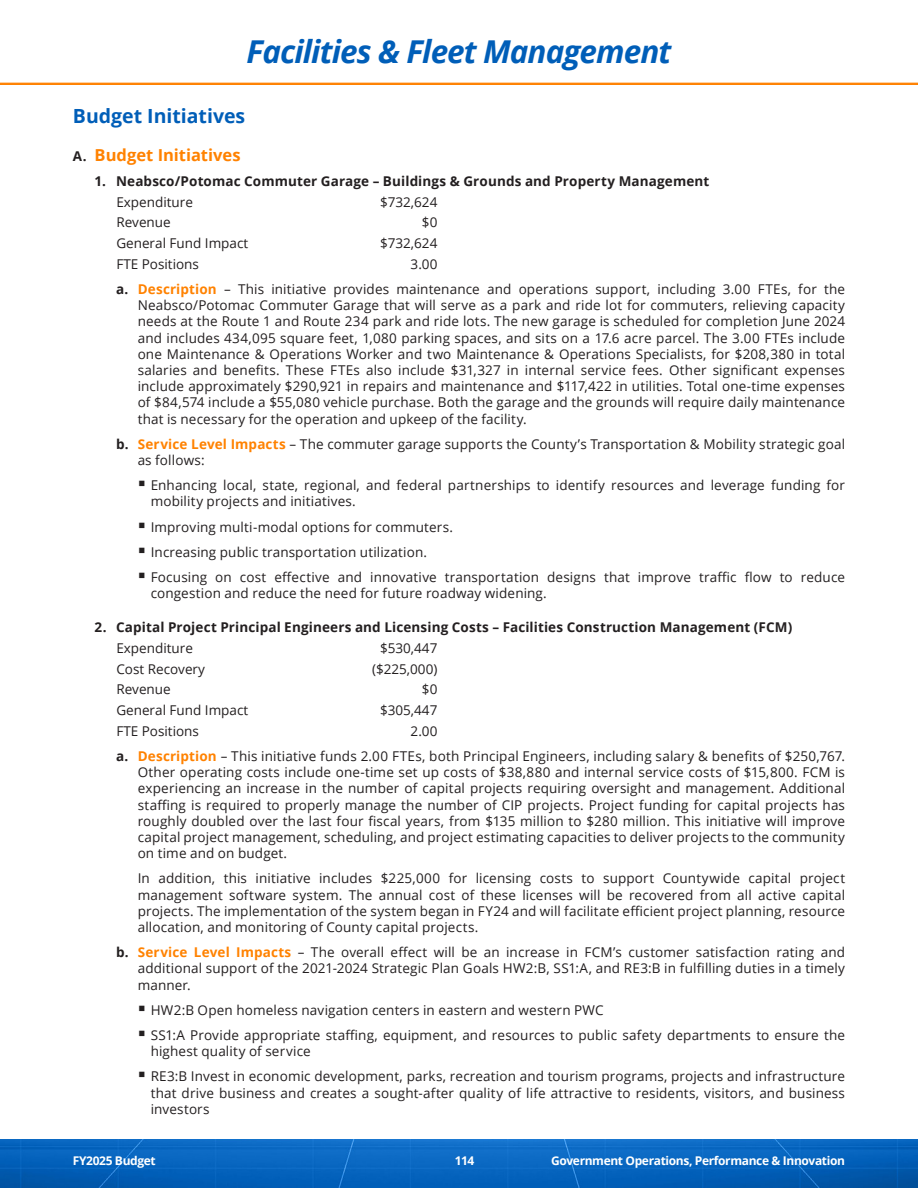
<style>
.page{position:relative;width:918px;height:1188px;background:#fff}
.page>*{position:absolute;margin:0;border:0;box-sizing:border-box;transform-origin:0 0}
.t1{font:italic 700 31.5px "Open Sans";letter-spacing:-.03em;color:#005eb8}
.Heading_L1{font:700 19.5px "Open Sans";color:#005eb8}
.t2{font:700 16.5px "Open Sans";color:#ff8200}
.A1a_List{font:13.5px/16.2px "Open Sans";letter-spacing:.01em;color:#231f20;text-align:justify}
.BI_Tabs{font:13.5px "Open Sans";color:#231f20}
.t3{font:700 13.5px "Open Sans";letter-spacing:.01em;color:#231f20}
.t4{font:700 12px "Open Sans";letter-spacing:-.03em;color:#fff}
.s1{font-size:13.5px;color:#231f20}
.s2{font-weight:700}
.s3{font-weight:700;color:#ff8200}
</style>
<div class="page">
<img style="left:0;top:82px;width:918px;height:3px">
<img style="left:0;top:1139px;width:918px;height:49px">
<p class="t1" style="left:247px;top:29px;width:426px">Facilities &amp; Fleet Management</p>
<p class="Heading_L1" style="left:73px;top:102px;width:174px">Budget Initiatives</p>
<p class="t2" style="left:73px;top:143px;width:169px"><span class="s1">A.</span> Budget Initiatives</p>
<p class="t3" style="left:94px;top:171px;width:616px">1. Neabsco/Potomac Commuter Garage – Buildings &amp; Grounds and Property Management</p>
<p class="BI_Tabs" style="left:116px;top:192px;width:78px">Expenditure</p>
<p class="BI_Tabs" style="left:380px;top:192px;width:59px">$732,624</p>
<p class="BI_Tabs" style="left:116px;top:213px;width:56px">Revenue</p>
<p class="BI_Tabs" style="left:422px;top:213px;width:17px">$0</p>
<p class="BI_Tabs" style="left:116px;top:234px;width:133px">General Fund Impact</p>
<p class="BI_Tabs" style="left:380px;top:234px;width:59px">$732,624</p>
<p class="BI_Tabs" style="left:116px;top:255px;width:84px">FTE Positions</p>
<p class="BI_Tabs" style="left:411px;top:255px;width:28px">3.00</p>
<p class="A1a_List" style="left:138px;top:281px;width:709px;text-indent:-22px"><span class="s2">a.</span> <span class="s3">Description</span> – This initiative provides maintenance and operations support, including 3.00 FTEs, for the Neabsco/Potomac Commuter Garage that will serve as a park and ride lot for commuters, relieving capacity needs at the Route 1 and Route 234 park and ride lots. The new garage is scheduled for completion June 2024 and includes 434,095 square feet, 1,080 parking spaces, and sits on a 17.6 acre parcel. The 3.00 FTEs include one Maintenance &amp; Operations Worker and two Maintenance &amp; Operations Specialists, for $208,380 in total salaries and benefits. These FTEs also include $31,327 in internal service fees. Other significant expenses include approximately $290,921 in repairs and maintenance and $117,422 in utilities. Total one-time expenses of $84,574 include a $55,080 vehicle purchase. Both the garage and the grounds will require daily maintenance that is necessary for the operation and upkeep of the facility.</p>
<p class="A1a_List" style="left:138px;top:435px;width:709px;text-indent:-22px"><span class="s2">b.</span> <span class="s3">Service Level Impacts</span> – The commuter garage supports the County’s Transportation &amp; Mobility strategic goal as follows:</p>
<p class="A1a_List" style="left:151px;top:477px;width:696px;text-indent:-13px">▪ Enhancing local, state, regional, and federal partnerships to identify resources and leverage funding for mobility projects and initiatives.</p>
<p class="A1a_List" style="left:138px;top:518px;width:317px">▪ Improving multi-modal options for commuters.</p>
<p class="A1a_List" style="left:138px;top:543px;width:291px">▪ Increasing public transportation utilization.</p>
<p class="A1a_List" style="left:151px;top:569px;width:696px;text-indent:-13px">▪ Focusing on cost effective and innovative transportation designs that improve traffic flow to reduce congestion and reduce the need for future roadway widening.</p>
<p class="t3" style="left:94px;top:618px;width:699px">2. Capital Project Principal Engineers and Licensing Costs – Facilities Construction Management (FCM)</p>
<p class="BI_Tabs" style="left:116px;top:639px;width:78px">Expenditure</p>
<p class="BI_Tabs" style="left:380px;top:639px;width:59px">$530,447</p>
<p class="BI_Tabs" style="left:116px;top:660px;width:90px">Cost Recovery</p>
<p class="BI_Tabs" style="left:372px;top:660px;width:67px">($225,000)</p>
<p class="BI_Tabs" style="left:116px;top:680px;width:56px">Revenue</p>
<p class="BI_Tabs" style="left:422px;top:680px;width:17px">$0</p>
<p class="BI_Tabs" style="left:116px;top:701px;width:133px">General Fund Impact</p>
<p class="BI_Tabs" style="left:380px;top:701px;width:59px">$305,447</p>
<p class="BI_Tabs" style="left:116px;top:722px;width:84px">FTE Positions</p>
<p class="BI_Tabs" style="left:411px;top:722px;width:28px">2.00</p>
<p class="A1a_List" style="left:138px;top:748px;width:709px;text-indent:-22px"><span class="s2">a.</span> <span class="s3">Description</span> – This initiative funds 2.00 FTEs, both Principal Engineers, including salary &amp; benefits of $250,767.<br>Other operating costs include one-time set up costs of $38,880 and internal service costs of $15,800. FCM is experiencing an increase in the number of capital projects requiring oversight and management. Additional staffing is required to properly manage the number of CIP projects. Project funding for capital projects has roughly doubled over the last four fiscal years, from $135 million to $280 million. This initiative will improve capital project management, scheduling, and project estimating capacities to deliver projects to the community on time and on budget.</p>
<p class="A1a_List" style="left:138px;top:870px;width:709px">In addition, this initiative includes $225,000 for licensing costs to support Countywide capital project management software system. The annual cost of these licenses will be recovered from all active capital projects. The implementation of the system began in FY24 and will facilitate efficient project planning, resource allocation, and monitoring of County capital projects.</p>
<p class="A1a_List" style="left:138px;top:944px;width:709px;text-indent:-22px"><span class="s2">b.</span> <span class="s3">Service Level Impacts</span> – The overall effect will be an increase in FCM’s customer satisfaction rating and additional support of the 2021-2024 Strategic Plan Goals HW2:B, SS1:A, and RE3:B in fulfilling duties in a timely manner.</p>
<p class="A1a_List" style="left:138px;top:1001px;width:467px">▪ HW2:B Open homeless navigation centers in eastern and western PWC</p>
<p class="A1a_List" style="left:151px;top:1027px;width:696px;text-indent:-13px">▪ SS1:A Provide appropriate staffing, equipment, and resources to public safety departments to ensure the highest quality of service</p>
<p class="A1a_List" style="left:151px;top:1068px;width:696px;text-indent:-13px">▪ RE3:B Invest in economic development, parks, recreation and tourism programs, projects and infrastructure that drive business and creates a sought-after quality of life attractive to residents, visitors, and business investors</p>
<p class="t4" style="left:73px;top:1152px;width:84px">FY2025 Budget</p>
<p class="t4" style="left:455px;top:1152px;width:21px">114</p>
<p class="t4" style="left:551px;top:1152px;width:296px">Government Operations, Performance &amp; Innovation</p>
</div>
